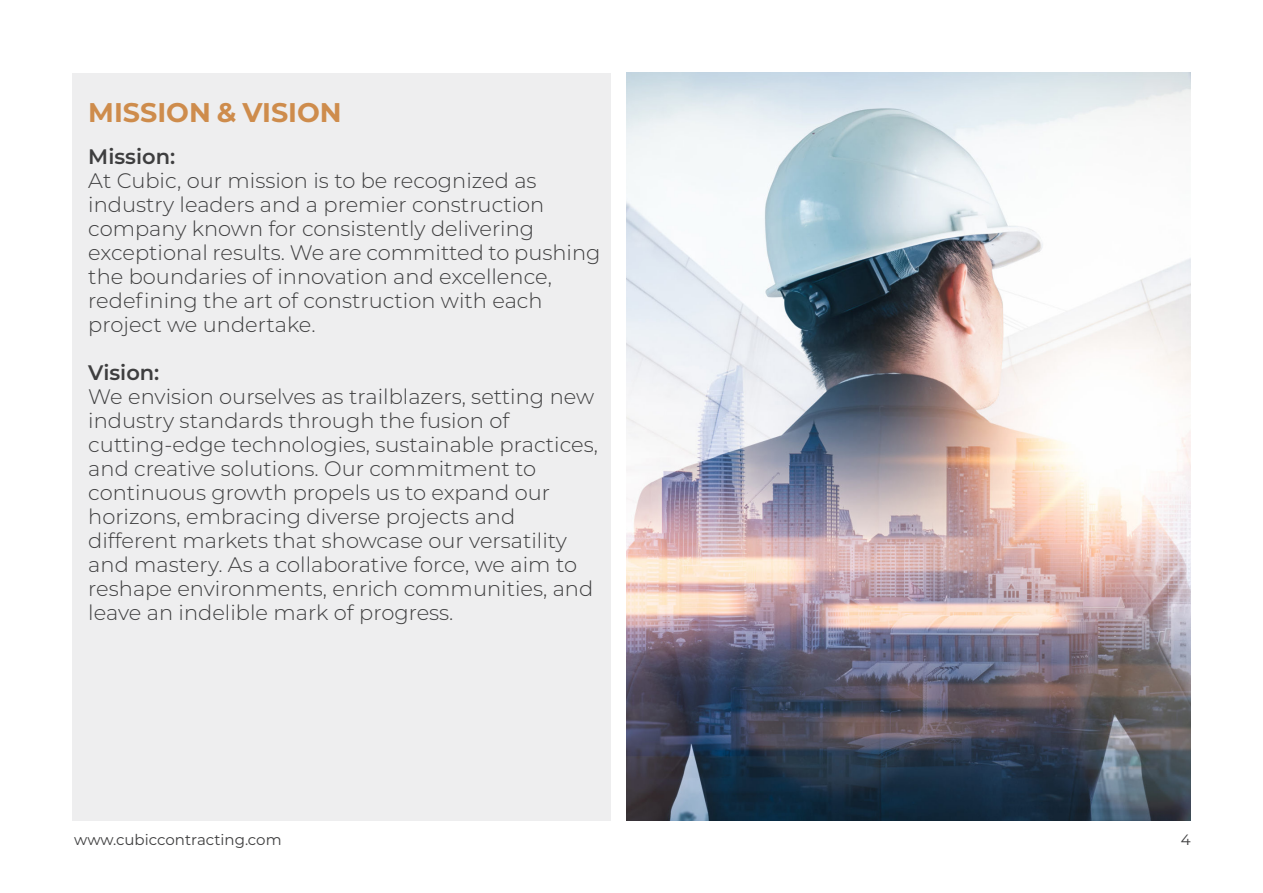
<style>
.page{position:relative;width:1263px;height:893px;background:#fff}
.page>*{position:absolute;margin:0;border:0;box-sizing:border-box;transform-origin:0 0}
.t1{font:700 27px "Montserrat";color:#ce8c4c}
.t2{font:300 21px/24px "Montserrat";color:#3e3e3f}
.t3{font:600 21px "Montserrat";color:#3e3e3f}
.t4{font:15px "Montserrat";color:#3e3e3f}
</style>
<div class="page">
<div style="left:73px;top:73px;width:538px;height:747px;background:#eeeeef"></div>
<img style="left:626px;top:73px;width:565px;height:747px">
<p class="t1" style="left:88px;top:93px;width:255px">MISSION &amp; VISION</p>
<p class="t3" style="left:88px;top:142px;width:88px">Mission:</p>
<p class="t2" style="left:88px;top:168px;width:450px">At Cubic, our mission is to be recognized as</p>
<p class="t2" style="left:88px;top:192px;width:458px">industry leaders and a premier construction</p>
<p class="t2" style="left:88px;top:216px;width:447px">company known for consistently delivering</p>
<p class="t2" style="left:88px;top:240px;width:514px">exceptional results. We are committed to pushing the boundaries of innovation and excellence,</p>
<p class="t2" style="left:88px;top:288px;width:456px">redefining the art of construction with each</p>
<p class="t2" style="left:88px;top:312px;width:229px">project we undertake.</p>
<p class="t3" style="left:88px;top:358px;width:73px">Vision:</p>
<p class="t2" style="left:88px;top:384px;width:507px">We envision ourselves as trailblazers, setting new industry standards through the fusion of</p>
<p class="t2" style="left:88px;top:432px;width:511px">cutting-edge technologies, sustainable practices, and creative solutions. Our commitment to</p>
<p class="t2" style="left:88px;top:480px;width:463px">continuous growth propels us to expand our</p>
<p class="t2" style="left:88px;top:504px;width:428px">horizons, embracing diverse projects and</p>
<p class="t2" style="left:88px;top:528px;width:506px">different markets that showcase our versatility and mastery. As a collaborative force, we aim to reshape environments, enrich communities, and leave an indelible mark of progress.</p>
<p class="t4" style="left:74px;top:829px;width:209px">www.cubiccontracting.com</p>
<p class="t4" style="left:1181px;top:829px;width:11px">4</p>
</div>
